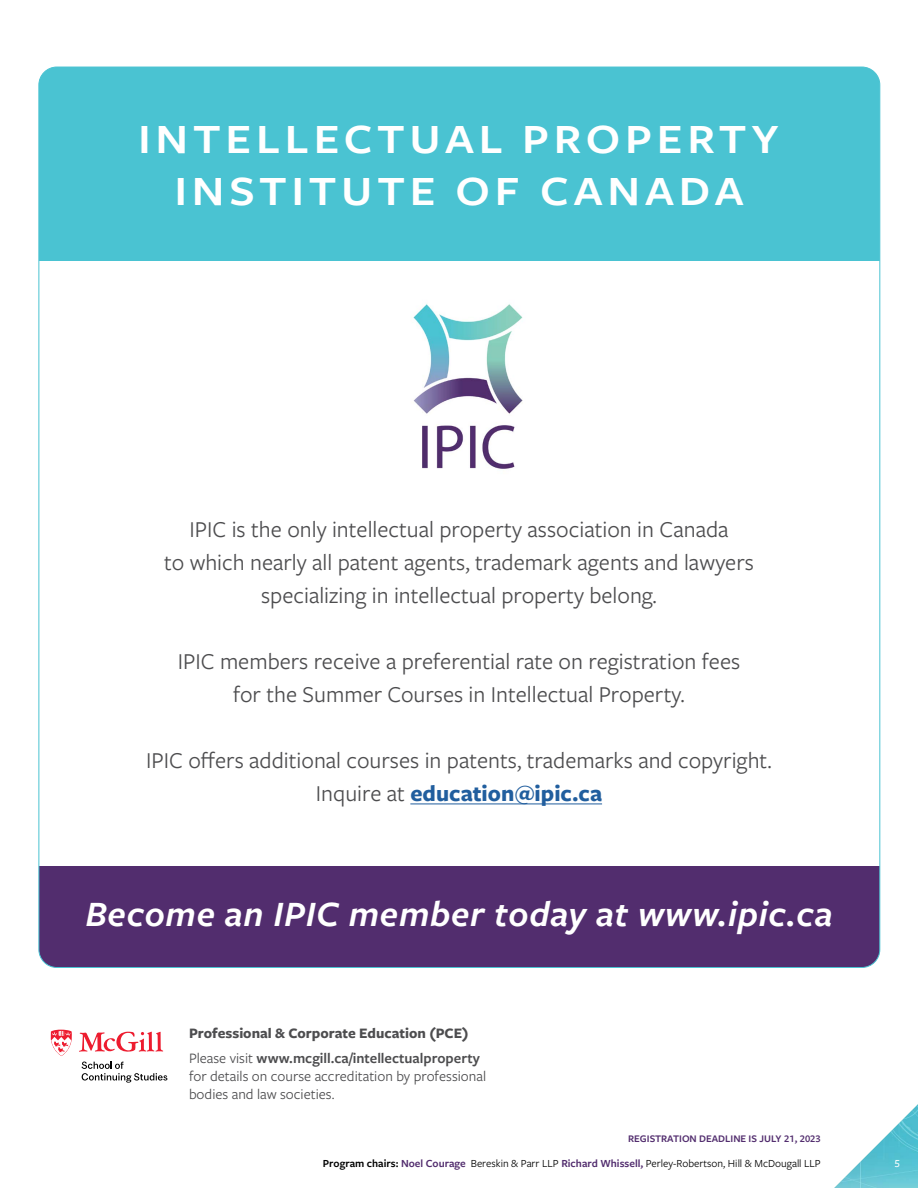
<style>
.page{position:relative;width:918px;height:1188px;background:#fff}
.page>*{position:absolute;margin:0;border:0;box-sizing:border-box;transform-origin:0 0}
.t1{font:600 43.2px/51.9px "Freight Sans Pro";letter-spacing:.1em;color:#fff;text-align:center;scale:1.1 1}
.t2{font:italic 600 37.05px "Freight Sans Pro";letter-spacing:.02em;color:#fff}
.t3{font:23.55px/33px "Freight Sans Pro";color:#4d4d4f;text-align:center}
.t4{font:700 15px/24.8px "Freight Sans Pro";color:#4d4d4f}
.t5{font:15px/18px "Freight Sans Pro";color:#4d4d4f}
.t6{font:11.25px "Freight Sans Pro";color:#000}
.t7{font:500 11.25px "Freight Sans Pro";color:#fff}
.t8{font:600 10.5px "Freight Sans Pro";color:#522d6e}
.s1{font-weight:700;color:#215e9e}
.s2{font-weight:400}
.s3{font-weight:600}
.s4{font-weight:600;color:#522d6e}
</style>
<div class="page">
<img style="left:834px;top:1104px;width:84px;height:84px">
<div style="left:39px;top:67px;width:841px;height:193px;background:#4ac3d2"></div>
<div style="left:39px;top:866px;width:841px;height:102px;background:#522d6e"></div>
<hr style="left:410px;top:804px;width:192px;height:1px;background:#215e9e">
<img style="left:413px;top:304px;width:110px;height:165px">
<svg style="left:79px;top:1031px;width:85px;height:21px"></svg>
<svg style="left:51px;top:1030px;width:21px;height:26px"></svg>
<svg style="left:81px;top:1062px;width:86px;height:21px"></svg>
<h1 class="t1" style="left:138px;top:112px;width:584px">INTELLECTUAL PROPERTY<br>INSTITUTE OF CANADA</h1>
<p class="t3" style="left:164px;top:512px;width:591px">IPIC is the only intellectual property association in Canada<br>to which nearly all patent agents, trademark agents and lawyers specializing in intellectual property belong.</p>
<p class="t3" style="left:178px;top:644px;width:564px">IPIC members receive a preferential rate on registration fees for the Summer Courses in Intellectual Property.</p>
<p class="t3" style="left:146px;top:743px;width:627px">IPIC offers additional courses in patents, trademarks and copyright.<br>Inquire at <span class="s1">education@ipic.ca</span></p>
<h2 class="t2" style="left:85px;top:889px;width:749px">Become an IPIC member today at www.ipic.ca</h2>
<p class="t4" style="left:189px;top:1021px;width:292px">Professional &amp; Corporate Education (PCE)<br><span class="s2">Please visit</span> <span class="s3">www.mcgill.ca/intellectualproperty</span></p>
<p class="t5" style="left:189px;top:1067px;width:299px">for details on course accreditation by professional bodies and law societies.</p>
<p class="t8" style="left:628px;top:1132px;width:194px">REGISTRATION DEADLINE IS JULY 21, 2023</p>
<p class="t6" style="left:323px;top:1156px;width:499px"><span class="s3">Program chairs:</span> <span class="s4">Noel Courage</span> Bereskin &amp; Parr LLP <span class="s4">Richard Whissell,</span> Perley-Robertson, Hill &amp; McDougall LLP</p>
<p class="t7" style="left:895px;top:1156px;width:7px">5</p>
</div>
